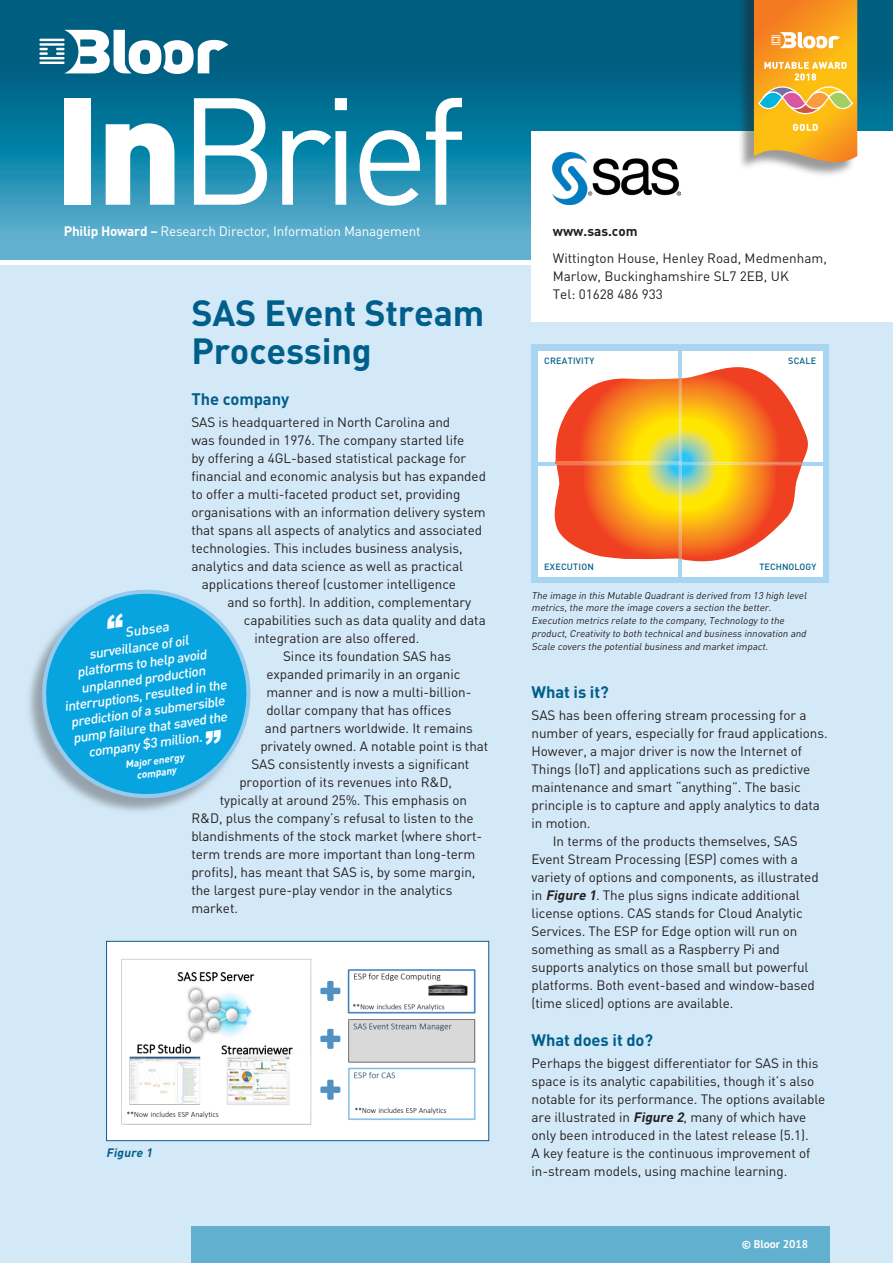
<style>
.page{position:relative;width:893px;height:1263px;background:#fff}
.page>*{position:absolute;margin:0;border:0;box-sizing:border-box;transform-origin:0 0}
.t1{font:149.55px "DIN";letter-spacing:-.065em;color:#fff}
.t2{font:700 36px/37.5px "DIN";letter-spacing:-.005em;color:#005e8a}
.t3{font:700 16.5px "DIN";letter-spacing:-.005em;color:#005e8a}
.Body_Text_PT_Sans_9{font:13.5px/18px "DIN";letter-spacing:-.005em;color:#231f20}
.Chapter_Head{font:italic 500 13.5px "DIN";color:#fff}
.t4{font:13.5px "DIN";letter-spacing:-.015em;color:#fff}
.Body_Text_PT_Sans_9-2{font:700 13.5px "DIN";color:#231f20}
.t5{font:italic 700 12px "DIN";color:#005e8a}
.t6{font:700 11.25px "PT Sans";color:#fff}
.t7{font:italic 700 10.2px/12.1px "DIN";color:#fff;text-align:center}
.Body_Text_PT_Sans_9-3{font:italic 9.75px/12.8px "DIN";color:#231f20}
.t8{font:500 9px "DIN";letter-spacing:.025em;color:#005e8a}
.t9{font:500 9px "DIN";letter-spacing:.005em;color:#005e8a}
.s1{font-weight:900}
.s2{font-weight:700}
.s3{font-weight:700;font-style:italic}
</style>
<div class="page">
<div style="left:0;top:266px;width:893px;height:997px;background:#d4e9f7"></div>
<div style="left:191px;top:1227px;width:638px;height:36px;background:#62b0cf"></div>
<svg style="left:0;top:0;width:893px;height:259px;background:#157b9d"></svg>
<div style="left:531px;top:131px;width:362px;height:190px;background:#fff"></div>
<hr style="left:39px;top:62px;width:26px;height:2px;background:#fff">
<hr style="left:39px;top:57px;width:26px;height:2px;background:#fff">
<svg style="left:39px;top:48px;width:9px;height:7px"></svg>
<hr style="left:39px;top:43px;width:26px;height:3px;background:#fff">
<hr style="left:39px;top:39px;width:26px;height:2px;background:#fff">
<svg style="left:56px;top:30px;width:172px;height:44px"></svg>
<div style="left:531px;top:344px;width:298px;height:239px;background:#aad5f1"></div>
<div style="left:538px;top:351px;width:285px;height:225px;background:#fff"></div>
<hr style="left:679px;top:351px;width:3px;height:225px;background:#aad5f1">
<hr style="left:538px;top:462px;width:285px;height:3px;background:#aad5f1">
<svg style="left:551px;top:367px;width:260px;height:194px"></svg>
<div style="left:107px;top:941px;width:382px;height:200px;background:#fff"></div>
<img style="left:121px;top:959px;width:355px;height:166px">
<div style="left:106px;top:941px;width:383px;height:200px;border:1px solid #0d5b92"></div>
<div style="left:25px;top:592px;width:223px;height:223px;background:#231f20;opacity:.35"></div>
<svg style="left:37px;top:589px;width:214px;height:214px"></svg>
<img style="left:553px;top:153px;width:127px;height:52px">
<div style="left:738px;top:0;width:117px;height:178px;background:#231f20;opacity:.45"></div>
<svg style="left:754px;top:0;width:103px;height:162px;background:#f1ac38"></svg>
<svg style="left:108px;top:613px;width:15px;height:16px"></svg>
<svg style="left:206px;top:730px;width:15px;height:15px"></svg>
<h1 class="t1" style="left:53px;top:65px;width:415px"><span class="s1">In</span>Brief</h1>
<p class="t4" style="left:64px;top:223px;width:358px"><span class="s2">Philip Howard –</span> Research Director, Information Management</p>
<p class="t2" style="left:191px;top:294px;width:294px">SAS Event Stream<br>Processing</p>
<p class="t3" style="left:191px;top:389px;width:99px">The company</p>
<p class="Body_Text_PT_Sans_9" style="left:191px;top:413px;width:260px">SAS is headquartered in North Carolina and</p>
<p class="Body_Text_PT_Sans_9" style="left:191px;top:431px;width:275px">was founded in 1976. The company started life</p>
<p class="Body_Text_PT_Sans_9" style="left:191px;top:449px;width:276px">by offering a 4GL-based statistical package for</p>
<p class="Body_Text_PT_Sans_9" style="left:191px;top:467px;width:296px">financial and economic analysis but has expanded</p>
<p class="Body_Text_PT_Sans_9" style="left:191px;top:485px;width:270px">to offer a multi-faceted product set, providing</p>
<p class="Body_Text_PT_Sans_9" style="left:191px;top:503px;width:296px">organisations with an information delivery system</p>
<p class="Body_Text_PT_Sans_9" style="left:191px;top:521px;width:292px">that spans all aspects of analytics and associated</p>
<p class="Body_Text_PT_Sans_9" style="left:191px;top:539px;width:273px">technologies. This includes business analysis,</p>
<p class="Body_Text_PT_Sans_9" style="left:191px;top:557px;width:273px">analytics and data science as well as practical</p>
<p class="Body_Text_PT_Sans_9" style="left:202px;top:575px;width:256px">applications thereof (customer intelligence</p>
<p class="Body_Text_PT_Sans_9" style="left:227px;top:593px;width:245px">and so forth). In addition, complementary</p>
<p class="Body_Text_PT_Sans_9" style="left:244px;top:611px;width:243px">capabilities such as data quality and data</p>
<p class="Body_Text_PT_Sans_9" style="left:254px;top:629px;width:167px">integration are also offered.</p>
<p class="Body_Text_PT_Sans_9" style="left:283px;top:647px;width:170px">Since its foundation SAS has</p>
<p class="Body_Text_PT_Sans_9" style="left:266px;top:665px;width:196px">expanded primarily in an organic</p>
<p class="Body_Text_PT_Sans_9" style="left:266px;top:683px;width:207px">manner and is now a multi-billion-</p>
<p class="Body_Text_PT_Sans_9" style="left:266px;top:701px;width:187px">dollar company that has offices</p>
<p class="Body_Text_PT_Sans_9" style="left:265px;top:719px;width:210px">and partners worldwide. It remains</p>
<p class="Body_Text_PT_Sans_9" style="left:260px;top:737px;width:230px">privately owned. A notable point is that</p>
<p class="Body_Text_PT_Sans_9" style="left:251px;top:755px;width:220px">SAS consistently invests a significant</p>
<p class="Body_Text_PT_Sans_9" style="left:239px;top:773px;width:214px">proportion of its revenues into R&amp;D,</p>
<p class="Body_Text_PT_Sans_9" style="left:220px;top:791px;width:249px">typically at around 25%. This emphasis on</p>
<p class="Body_Text_PT_Sans_9" style="left:191px;top:809px;width:284px">R&amp;D, plus the company’s refusal to listen to the</p>
<p class="Body_Text_PT_Sans_9" style="left:191px;top:827px;width:293px">blandishments of the stock market (where short-</p>
<p class="Body_Text_PT_Sans_9" style="left:191px;top:845px;width:286px">term trends are more important than long-term</p>
<p class="Body_Text_PT_Sans_9" style="left:191px;top:863px;width:286px">profits), has meant that SAS is, by some margin,</p>
<p class="Body_Text_PT_Sans_9" style="left:191px;top:881px;width:263px">the largest pure-play vendor in the analytics</p>
<p class="Body_Text_PT_Sans_9" style="left:191px;top:899px;width:48px">market.</p>
<p class="Chapter_Head" style="left:124px;top:625px;width:46px;rotate:-8deg">Subsea</p>
<p class="Chapter_Head" style="left:88px;top:646px;width:102px;rotate:-8deg">surveillance of oil</p>
<p class="Chapter_Head" style="left:76px;top:664px;width:132px;rotate:-8deg">platforms to help avoid</p>
<p class="Chapter_Head" style="left:80px;top:680px;width:127px;rotate:-8deg">unplanned production</p>
<p class="Chapter_Head" style="left:63px;top:699px;width:165px;rotate:-8deg">interruptions, resulted in the</p>
<p class="Chapter_Head" style="left:70px;top:714px;width:157px;rotate:-8deg">prediction of a submersible</p>
<p class="Chapter_Head" style="left:72px;top:730px;width:157px;rotate:-8deg">pump failure that saved the</p>
<p class="Chapter_Head" style="left:87px;top:744px;width:116px;rotate:-8deg">company $3 million.</p>
<p class="t7" style="left:125px;top:759px;width:61px;rotate:-8deg">Major energy company</p>
<p class="t5" style="left:106px;top:1145px;width:50px">Figure 1</p>
<p class="Body_Text_PT_Sans_9-2" style="left:553px;top:223px;width:86px">www.sas.com</p>
<p class="Body_Text_PT_Sans_9" style="left:553px;top:249px;width:276px">Wittington House, Henley Road, Medmenham,<br>Marlow, Buckinghamshire SL7 2EB, UK</p>
<p class="Body_Text_PT_Sans_9" style="left:553px;top:285px;width:112px">Tel: 01628 486 933</p>
<p class="t8" style="left:544px;top:355px;width:51px">CREATIVITY</p>
<p class="t8" style="left:788px;top:355px;width:30px">SCALE</p>
<p class="t8" style="left:544px;top:561px;width:51px">EXECUTION</p>
<p class="Body_Text_PT_Sans_9-3" style="left:531px;top:589px;width:279px">The image in this Mutable Quadrantis derived from 13 high level metrics,the more the image covers a section the better.<br>Execution metrics relate to the company,Technology to the product,Creativity to both technicaland business innovation and Scale covers the potentialbusiness and marketimpact.</p>
<p class="t9" style="left:759px;top:561px;width:58px">TECHNOLOGY</p>
<p class="t3" style="left:531px;top:682px;width:79px">What is it?</p>
<p class="Body_Text_PT_Sans_9" style="left:531px;top:706px;width:298px">SAS has been offering stream processing for a number of years, especially for fraud applications.<br>However, a major driver is now the Internet of Things (IoT) and applications such as predictive maintenance and smart “anything”. The basic principle is to capture and apply analytics to data in motion.</p>
<p class="Body_Text_PT_Sans_9" style="left:531px;top:832px;width:289px;text-indent:21px">In terms of the products themselves, SAS Event Stream Processing (ESP) comes with a variety of options and components, as illustrated in <span class="s3">Figure 1</span>. The plus signs indicate additional license options. CAS stands for Cloud Analytic Services. The ESP for Edge option will run on something as small as a Raspberry Pi and supports analytics on those small but powerful platforms. Both event-based and window-based (time sliced) options are available.</p>
<p class="t3" style="left:531px;top:1030px;width:123px">What does it do?</p>
<p class="Body_Text_PT_Sans_9" style="left:531px;top:1054px;width:295px">Perhaps the biggest differentiator for SAS in this space is its analytic capabilities, though it’s also notable for its performance. The options available are illustrated in <span class="s3">Figure 2</span>, many of which have only been introduced in the latest release (5.1).<br>A key feature is the continuous improvement of in-stream models, using machine learning.</p>
<p class="t6" style="left:742px;top:1236px;width:68px">© Bloor 2018</p>
</div>
